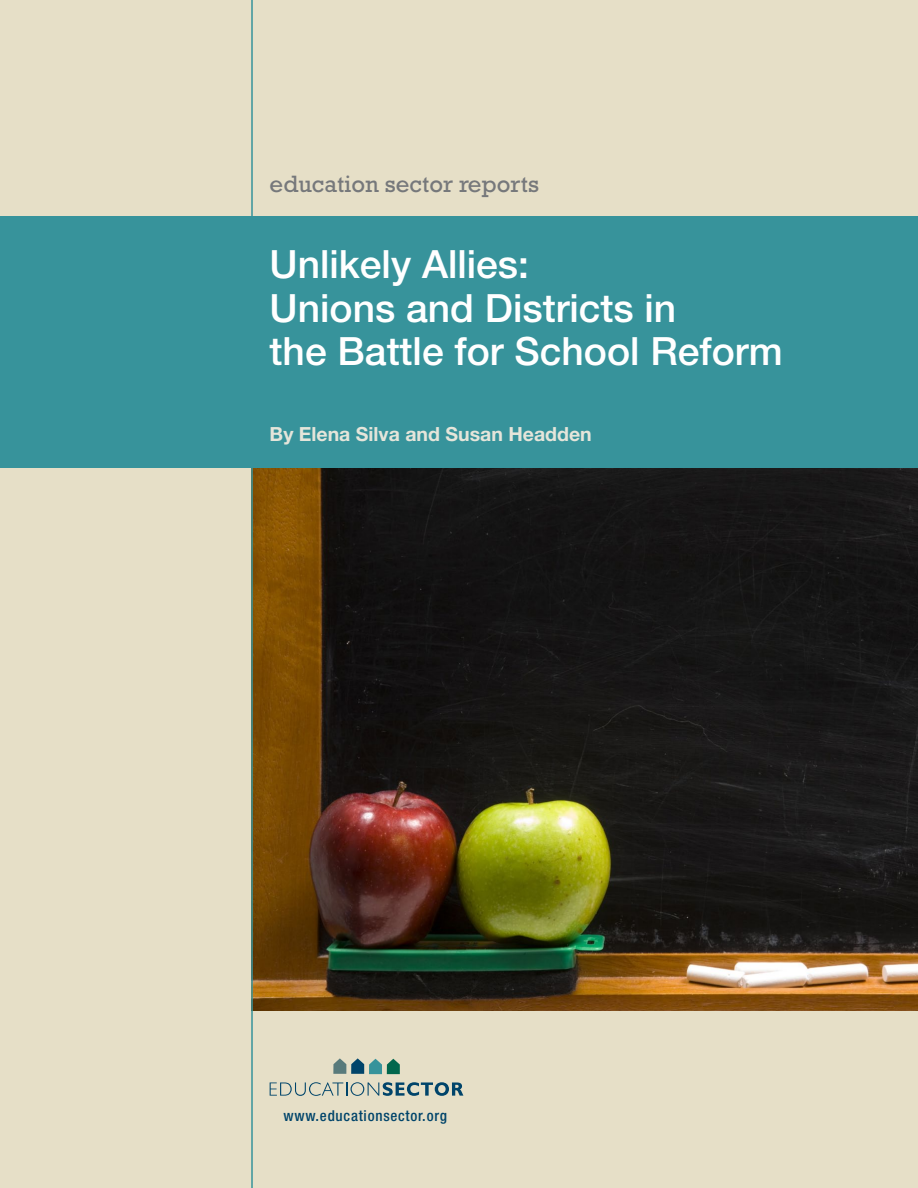
<style>
.page{position:relative;width:918px;height:1188px;background:#e6dfc7}
.page>*{position:absolute;margin:0;border:0;box-sizing:border-box;transform-origin:0 0}
.t1{font:500 39px/43.5px "Helvetica Neue LT Std";color:#fff}
.t2{font:24px "Rockwell Std";color:#76787b}
.t3{font:700 19.5px "Helvetica Neue LT Std";color:#e5e5da}
.t4{font:500 condensed 15px "Helvetica Neue";letter-spacing:.05em;color:#00446a}
</style>
<div class="page">
<img style="left:253px;top:468px;width:665px;height:542px">
<hr style="left:251px;top:0;width:2px;height:1188px;background:#37939b">
<svg style="left:270px;top:1082px;width:193px;height:14px"></svg>
<svg style="left:333px;top:1058px;width:67px;height:16px"></svg>
<div style="left:0;top:216px;width:918px;height:252px;background:#37939b"></div>
<p class="t2" style="left:270px;top:170px;width:271px">education sector reports</p>
<p class="t1" style="left:270px;top:242px;width:514px">Unlikely Allies:<br>Unions and Districts in<br>the Battle for School Reform</p>
<p class="t3" style="left:270px;top:422px;width:324px">By Elena Silva and Susan Headden</p>
<p class="t4" style="left:283px;top:1107px;width:165px">www.educationsector.org</p>
</div>
